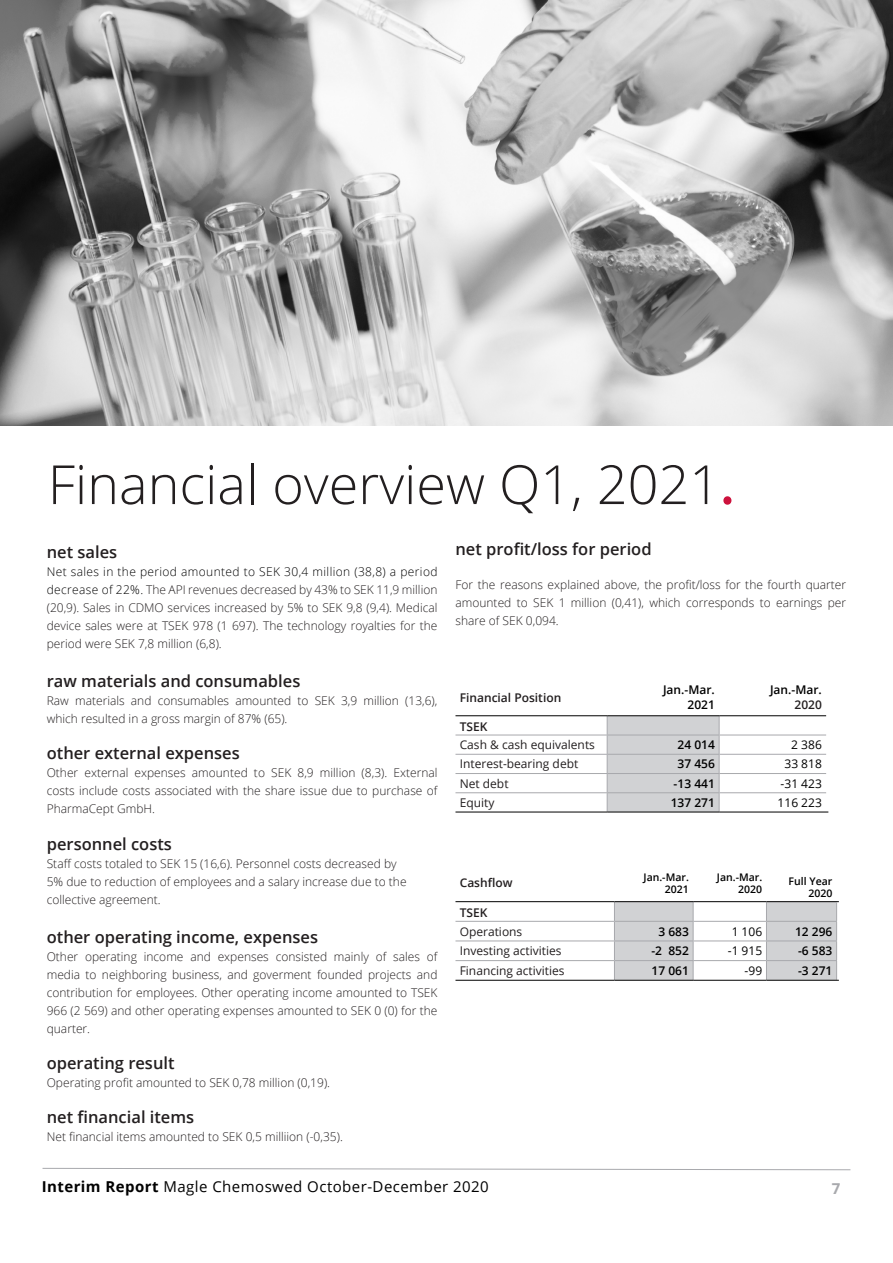
<style>
.page{position:relative;width:893px;height:1263px;background:#fff}
.page>*{position:absolute;margin:0;border:0;box-sizing:border-box;transform-origin:0 0}
.t1{font:300 54px "Open Sans";color:#231f20}
.preampleSemibold{font:600 16.5px "Open Sans";color:#231f20}
.Body{font:600 16.5px "Open Sans";color:#231f20}
.t2{font:15px "Open Sans";letter-spacing:.03em;color:#000}
.Cover_-_fact_sheet{font:700 15px "Open Sans";color:#a8a9ad}
.Body-2{font:300 12px/18px "Open Sans";color:#231f20;text-align:justify}
.preampleSemibold-2{font:300 12px/18px "Open Sans";color:#231f20;text-align:justify}
.Table_-_data_-_black{font:12px "Open Sans";color:#231f20}
.Table_-_data_number{font:600 12px "Open Sans";color:#000}
.Table_-_data_number-2{font:12px "Open Sans";color:#000}
.Body-3{font:600 12px "Open Sans";color:#231f20}
.Table_-_title_column{font:600 12px "Open Sans";color:#000}
.Table_-_subtitle_-_b{font:600 12px "Open Sans";color:#231f20}
.Table_-_title_column-2{font:600 12px "Open Sans";color:#231f20}
.Table_-_title_column-3{font:600 10.5px "Open Sans";color:#000}
.s1{font-family:"Source Sans Pro";font-weight:600;color:#cd123d}
.s2{color:#000}
.s3{font-weight:700}
</style>
<div class="page">
<svg style="left:42px;top:1167px;width:809px;height:3px"></svg>
<img style="left:0;top:0;width:893px;height:426px">
<hr style="left:455px;top:754px;width:152px;height:1px;background:#a8a9ad">
<hr style="left:719px;top:754px;width:107px;height:1px;background:#a8a9ad">
<hr style="left:455px;top:773px;width:152px;height:1px;background:#a8a9ad">
<hr style="left:719px;top:773px;width:107px;height:1px;background:#a8a9ad">
<hr style="left:455px;top:735px;width:152px;height:1px;background:#a8a9ad">
<hr style="left:719px;top:735px;width:107px;height:1px;background:#a8a9ad">
<hr style="left:455px;top:715px;width:152px;height:1px;background:#000">
<hr style="left:607px;top:715px;width:112px;height:1px;background:#000">
<hr style="left:719px;top:715px;width:107px;height:1px;background:#000">
<hr style="left:455px;top:792px;width:152px;height:1px;background:#a8a9ad">
<hr style="left:719px;top:792px;width:107px;height:1px;background:#a8a9ad">
<svg style="left:605px;top:716px;width:116px;height:96px;background:#cdced0"></svg>
<hr style="left:455px;top:812px;width:152px;height:1px;background:#000">
<hr style="left:607px;top:812px;width:112px;height:1px;background:#000">
<hr style="left:719px;top:812px;width:109px;height:1px;background:#000">
<hr style="left:766px;top:901px;width:73px;height:1px;background:#000">
<hr style="left:455px;top:940px;width:159px;height:1px;background:#a8a9ad">
<hr style="left:455px;top:921px;width:159px;height:1px;background:#a8a9ad">
<hr style="left:455px;top:901px;width:159px;height:1px;background:#000">
<hr style="left:614px;top:901px;width:79px;height:1px;background:#000">
<hr style="left:693px;top:901px;width:73px;height:1px;background:#000">
<hr style="left:455px;top:960px;width:159px;height:1px;background:#a8a9ad">
<svg style="left:612px;top:902px;width:227px;height:78px"></svg>
<hr style="left:455px;top:980px;width:159px;height:1px;background:#000">
<hr style="left:614px;top:980px;width:79px;height:1px;background:#000">
<hr style="left:693px;top:980px;width:73px;height:1px;background:#000">
<hr style="left:766px;top:980px;width:73px;height:1px;background:#000">
<p class="t1" style="left:48px;top:447px;width:688px">Financial overview Q1, 2021<span class="s1">.</span></p>
<p class="preampleSemibold" style="left:47px;top:541px;width:72px">net sales</p>
<p class="preampleSemibold-2" style="left:47px;top:562px;width:392px"><span class="s2">Net sales in the period amounted to SEK 30,4 million (38,8) a period decrease of 22%.</span> The API revenues decreased by 43% to SEK 11,9 million (20,9). Sales in CDMO services increased by 5% to SEK 9,8 (9,4). Medical device sales were at TSEK 978 (1 697). The technology royalties for the period were SEK 7,8 million (6,8).</p>
<p class="preampleSemibold" style="left:47px;top:670px;width:255px">raw materials and consumables</p>
<p class="Body-2" style="left:47px;top:691px;width:392px">Raw materials and consumables amounted to SEK 3,9 million (13,6), which resulted in a gross margin of 87% (65).</p>
<p class="preampleSemibold" style="left:47px;top:742px;width:195px">other external expenses</p>
<p class="Body-2" style="left:47px;top:764px;width:392px">Other external expenses amounted to SEK 8,9 million (8,3). External costs include costs associated with the share issue due to purchase of PharmaCept GmbH.</p>
<p class="preampleSemibold" style="left:47px;top:832px;width:127px">personnel costs</p>
<p class="preampleSemibold-2" style="left:47px;top:854px;width:361px;text-align:left">Staff costs totaled to SEK 15 (16,6). Personnel costs decreased by<br>5% due to reduction of employees and a salary increase due to the collective agreement.</p>
<p class="preampleSemibold" style="left:47px;top:925px;width:273px">other operating income, expenses</p>
<p class="Body-2" style="left:47px;top:947px;width:392px">Other operating income and expenses consisted mainly of sales of media to neighboring business, and goverment founded projects and contribution for employees. Other operating income amounted to TSEK 966 (2 569) and other operating expenses amounted to SEK 0 (0) for the quarter.</p>
<p class="preampleSemibold" style="left:47px;top:1052px;width:129px">operating result</p>
<p class="Body-2" style="left:47px;top:1073px;width:285px">Operating profit amounted to SEK 0,78 million (0,19).</p>
<p class="preampleSemibold" style="left:47px;top:1106px;width:149px">net financial items</p>
<p class="Body-2" style="left:47px;top:1128px;width:298px">Net financial items amounted to SEK 0,5 milliion (-0,35).</p>
<p class="Body" style="left:455px;top:538px;width:198px">net profit/loss for period</p>
<p class="Body-2" style="left:455px;top:575px;width:392px">For the reasons explained above, the profit/loss for the fourth quarter amounted to SEK 1 million (0,41), which corresponds to earnings per share of SEK 0,094.</p>
<p class="Body-3" style="left:460px;top:689px;width:103px">Financial Position</p>
<p class="Table_-_title_column" style="left:663px;top:682px;width:53px">Jan.-Mar.</p>
<p class="Table_-_title_column" style="left:687px;top:696px;width:29px">2021</p>
<p class="Table_-_title_column" style="left:770px;top:682px;width:53px">Jan.-Mar.</p>
<p class="Table_-_title_column-2" style="left:794px;top:696px;width:29px">2020</p>
<p class="Table_-_subtitle_-_b" style="left:460px;top:718px;width:29px">TSEK</p>
<p class="Table_-_data_-_black" style="left:460px;top:737px;width:137px">Cash &amp; cash equivalents</p>
<p class="Table_-_data_number" style="left:677px;top:737px;width:39px">24 014</p>
<p class="Table_-_data_number-2" style="left:791px;top:737px;width:32px">2 386</p>
<p class="Table_-_data_-_black" style="left:460px;top:756px;width:120px">Interest-bearing debt</p>
<p class="Table_-_data_number" style="left:677px;top:756px;width:39px">37 456</p>
<p class="Table_-_data_number-2" style="left:784px;top:756px;width:39px">33 818</p>
<p class="Table_-_data_-_black" style="left:460px;top:775px;width:50px">Net debt</p>
<p class="Table_-_data_number" style="left:674px;top:775px;width:43px">-13 441</p>
<p class="Table_-_data_number-2" style="left:781px;top:775px;width:43px">-31 423</p>
<p class="Table_-_data_-_black" style="left:460px;top:794px;width:36px">Equity</p>
<p class="Table_-_data_number" style="left:671px;top:794px;width:46px">137 271</p>
<p class="Table_-_data_number-2" style="left:778px;top:794px;width:46px">116 223</p>
<p class="Body-3" style="left:460px;top:875px;width:54px">Cashflow</p>
<p class="Table_-_title_column-3" style="left:643px;top:869px;width:47px">Jan.-Mar.</p>
<p class="Table_-_title_column-3" style="left:665px;top:882px;width:25px">2021</p>
<p class="Table_-_title_column-3" style="left:717px;top:869px;width:47px">Jan.-Mar.</p>
<p class="Table_-_title_column-3" style="left:738px;top:882px;width:25px">2020</p>
<p class="Table_-_title_column-3" style="left:789px;top:874px;width:45px">Full Year</p>
<p class="Table_-_title_column-3" style="left:808px;top:886px;width:25px">2020</p>
<p class="Table_-_subtitle_-_b" style="left:460px;top:904px;width:29px">TSEK</p>
<p class="Table_-_data_-_black" style="left:460px;top:923px;width:64px">Operations</p>
<p class="Table_-_data_number" style="left:658px;top:923px;width:32px">3 683</p>
<p class="Table_-_data_number-2" style="left:732px;top:923px;width:32px">1 106</p>
<p class="Table_-_data_number" style="left:795px;top:923px;width:39px">12 296</p>
<p class="Table_-_data_-_black" style="left:460px;top:943px;width:103px">Investing activities</p>
<p class="Table_-_data_number" style="left:651px;top:943px;width:39px">-2 852</p>
<p class="Table_-_data_number-2" style="left:728px;top:943px;width:36px">-1 915</p>
<p class="Table_-_data_number" style="left:798px;top:943px;width:36px">-6 583</p>
<p class="Table_-_data_-_black" style="left:460px;top:962px;width:106px">Financing activities</p>
<p class="Table_-_data_number" style="left:651px;top:962px;width:39px">17 061</p>
<p class="Table_-_data_number-2" style="left:745px;top:962px;width:19px">-99</p>
<p class="Table_-_data_number" style="left:798px;top:962px;width:36px">-3 271</p>
<p class="t2" style="left:42px;top:1176px;width:449px"><span class="s3">Interim Report</span> Magle Chemoswed October-December 2020</p>
<p class="Cover_-_fact_sheet" style="left:832px;top:1178px;width:10px">7</p>
</div>
